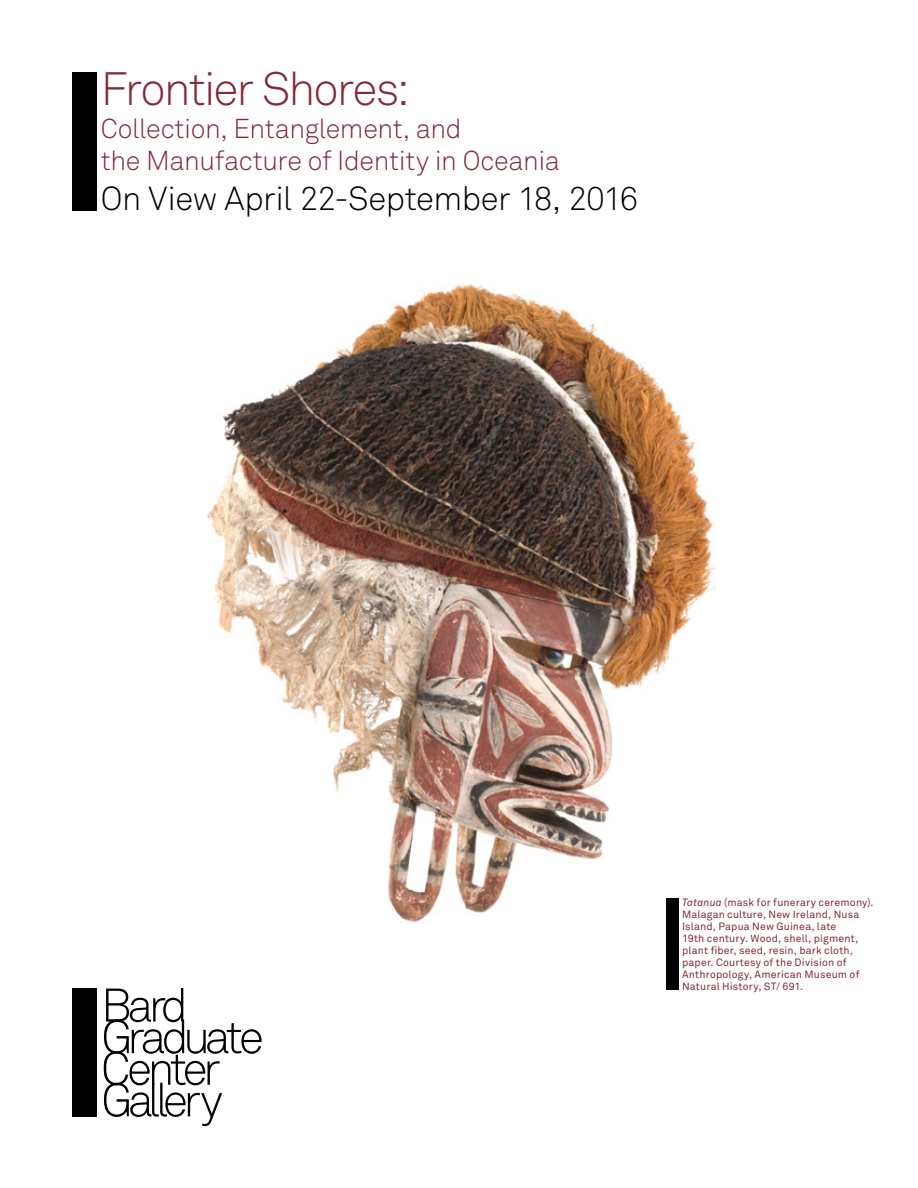
<style>
.page{position:relative;width:918px;height:1188px;background:#fff}
.page>*{position:absolute;margin:0;border:0;box-sizing:border-box;transform-origin:0 0}
.t1{font:300 46.35px "Akkurat Std";letter-spacing:-.045em;color:#842b37}
.t2{font:300 33px "Akkurat Std";letter-spacing:-.015em;color:#000}
.t3{font:300 27px/32.4px "Akkurat Std";letter-spacing:-.015em;color:#842b37}
.t4{font:10.5px/12px "Akkurat Std";letter-spacing:.02em;color:#842b37}
.s1{font-style:italic}
</style>
<div class="page">
<div style="left:72px;top:72px;width:24px;height:139px;background:#000"></div>
<img style="left:207px;top:284px;width:509px;height:657px">
<div style="left:72px;top:988px;width:24px;height:129px;background:#000"></div>
<svg style="left:104px;top:988px;width:158px;height:138px"></svg>
<div style="left:666px;top:898px;width:12px;height:92px;background:#000"></div>
<h1 class="t1" style="left:101px;top:61px;width:311px">Frontier Shores:</h1>
<h3 class="t3" style="left:101px;top:112px;width:461px">Collection, Entanglement, and<br>the Manufacture of Identity in Oceania</h3>
<h2 class="t2" style="left:101px;top:179px;width:539px">On View April 22-September 18, 2016</h2>
<p class="t4" style="left:682px;top:896px;width:193px"><span class="s1">Tatanua</span> (mask for funerary ceremony).<br>Malagan culture, New Ireland, Nusa Island, Papua New Guinea, late<br>19th century. Wood, shell, pigment, plant fiber, seed, resin, bark cloth, paper. Courtesy of the Division of Anthropology, American Museum of Natural History, ST/ 691.</p>
</div>
